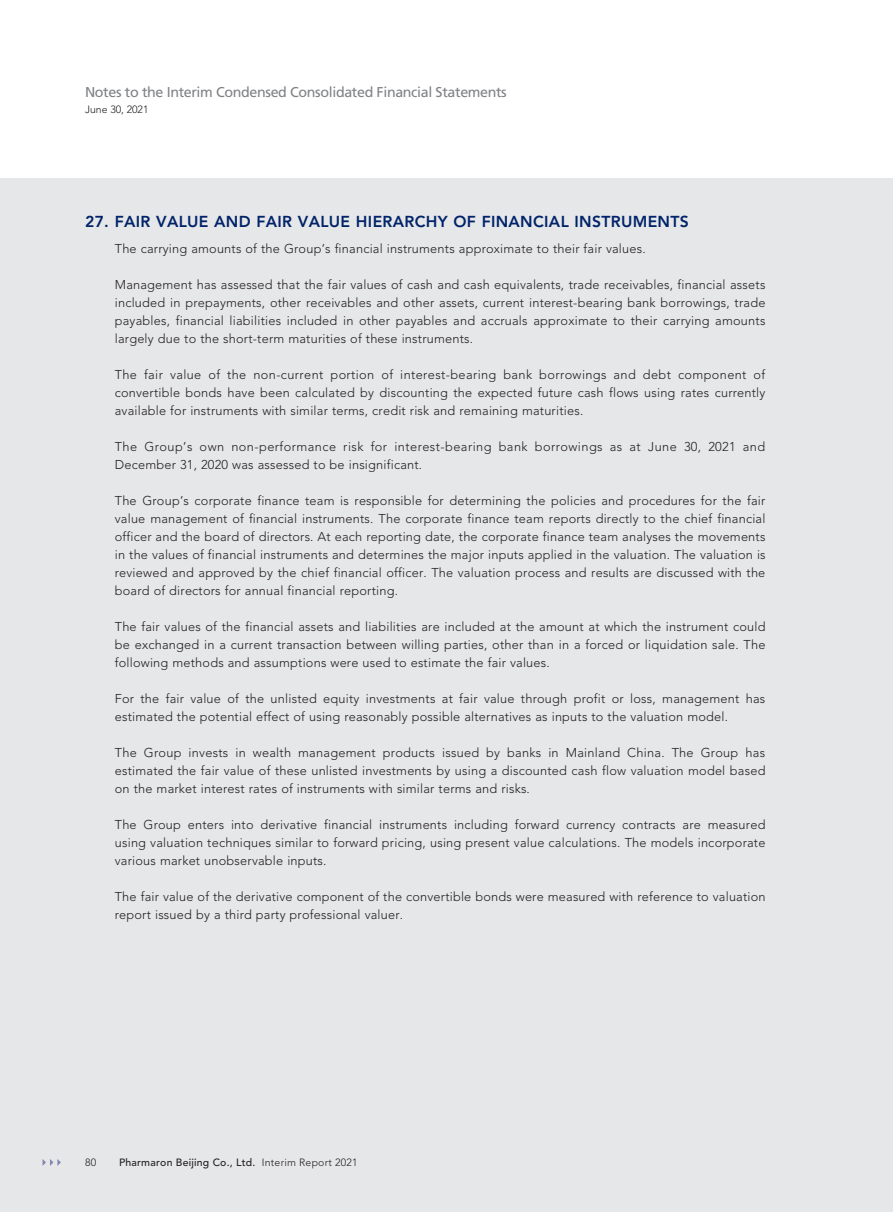
<style>
.page{position:relative;width:893px;height:1212px;background:#fff}
.page>*{position:absolute;margin:0;border:0;box-sizing:border-box;transform-origin:0 0}
.t1{font:800 15.75px "Avenir LT Std";letter-spacing:.02em;color:#002369}
.t2{font:14.25px "Frutiger LT Std";letter-spacing:-.025em;color:#808285}
.t3{font:300 12.75px/18px "Avenir LT Std";letter-spacing:.015em;color:#231f20;text-align:justify}
.t4{font:300 12.75px/18px "Avenir LT Std";letter-spacing:.035em;color:#231f20}
.t5{font:500 10.5px "Avenir LT Std";letter-spacing:.02em;color:#231f20}
.t6{font:300 10.5px "Avenir LT Std";color:#231f20}
.s1{font-weight:300}
</style>
<div class="page">
<div style="left:0;top:179px;width:893px;height:1033px;background:#e6e7e9"></div>
<svg style="left:43px;top:1159px;width:18px;height:7px"></svg>
<p class="t2" style="left:85px;top:84px;width:423px">Notes to the Interim Condensed Consolidated Financial Statements</p>
<p class="t6" style="left:85px;top:103px;width:65px">June 30, 2021</p>
<p class="t1" style="left:85px;top:212px;width:605px">27. FAIR VALUE AND FAIR VALUE HIERARCHY OF FINANCIAL INSTRUMENTS</p>
<p class="t3" style="left:115px;top:240px;width:532px">The carrying amounts of the Group’s financial instruments approximate to their fair values.</p>
<p class="t3" style="left:115px;top:276px;width:652px">Management has assessed that the fair values of cash and cash equivalents, trade receivables, financial assets included in prepayments, other receivables and other assets, current interest-bearing bank borrowings, trade payables, financial liabilities included in other payables and accruals approximate to their carrying amounts largely due to the short-term maturities of these instruments.</p>
<p class="t3" style="left:115px;top:366px;width:652px">The fair value of the non-current portion of interest-bearing bank borrowings and debt component of convertible bonds have been calculated by discounting the expected future cash flows using rates currently available for instruments with similar terms, credit risk and remaining maturities.</p>
<p class="t4" style="left:115px;top:438px;width:652px">The Group’s own non-performance risk for interest-bearing bank borrowings as at June 30, 2021 and<br>December 31, 2020 was assessed to be insignificant.</p>
<p class="t3" style="left:115px;top:492px;width:652px">The Group’s corporate finance team is responsible for determining the policies and procedures for the fair value management of financial instruments. The corporate finance team reports directly to the chief financial officer and the board of directors. At each reporting date, the corporate finance team analyses the movements in the values of financial instruments and determines the major inputs applied in the valuation. The valuation is reviewed and approved by the chief financial officer. The valuation process and results are discussed with the board of directors for annual financial reporting.</p>
<p class="t3" style="left:115px;top:618px;width:652px">The fair values of the financial assets and liabilities are included at the amount at which the instrument could be exchanged in a current transaction between willing parties, other than in a forced or liquidation sale. The following methods and assumptions were used to estimate the fair values.</p>
<p class="t3" style="left:115px;top:690px;width:652px">For the fair value of the unlisted equity investments at fair value through profit or loss, management has estimated the potential effect of using reasonably possible alternatives as inputs to the valuation model.</p>
<p class="t3" style="left:115px;top:744px;width:652px">The Group invests in wealth management products issued by banks in Mainland China. The Group has estimated the fair value of these unlisted investments by using a discounted cash flow valuation model based on the market interest rates of instruments with similar terms and risks.</p>
<p class="t3" style="left:115px;top:816px;width:652px">The Group enters into derivative financial instruments including forward currency contracts are measured using valuation techniques similar to forward pricing, using present value calculations. The models incorporate various market unobservable inputs.</p>
<p class="t3" style="left:115px;top:888px;width:652px">The fair value of the derivative component of the convertible bonds were measured with reference to valuation report issued by a third party professional valuer.</p>
<p class="t6" style="left:85px;top:1156px;width:13px">80</p>
<p class="t5" style="left:119px;top:1156px;width:240px">Pharmaron Beijing Co., Ltd. <span class="s1">Interim Report 2021</span></p>
</div>
